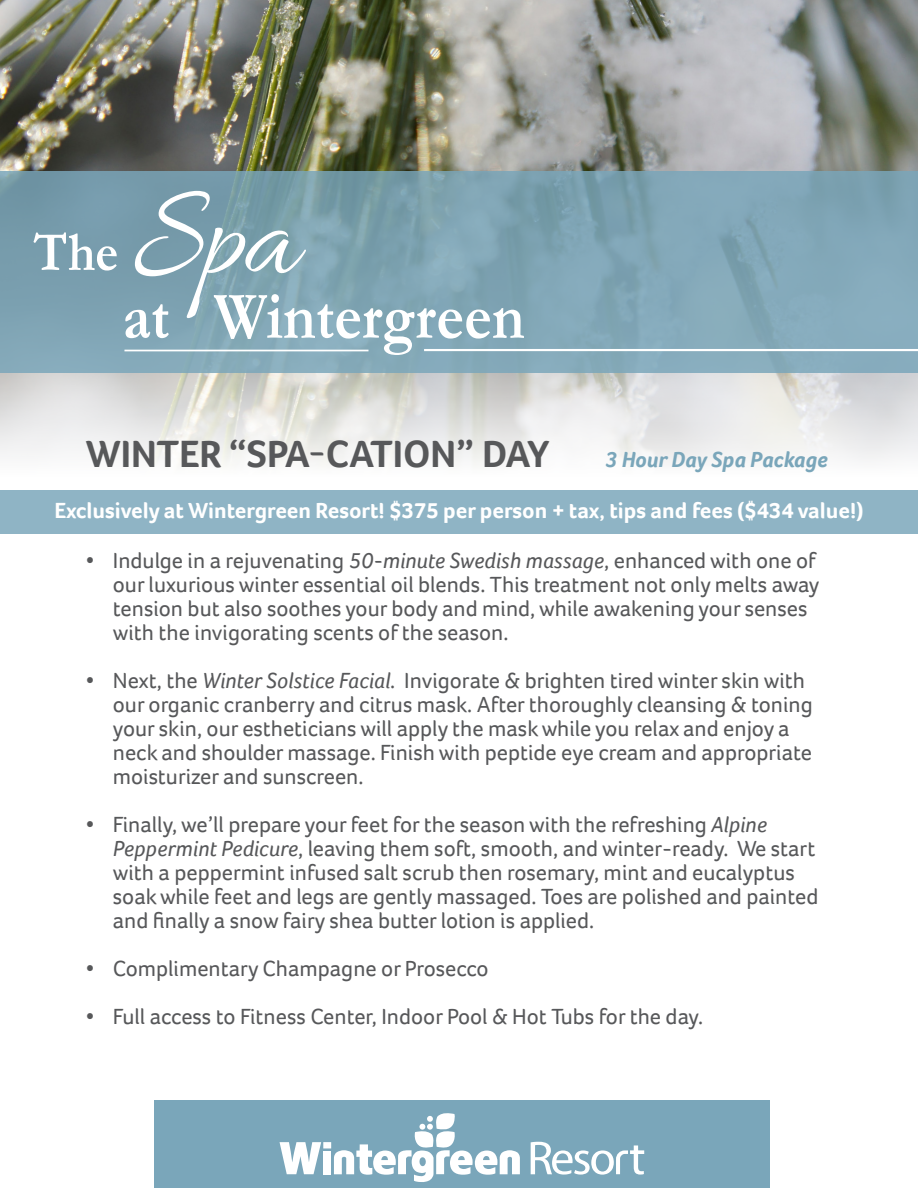
<style>
.page{position:relative;width:918px;height:1188px;background:#fff}
.page>*{position:absolute;margin:0;border:0;box-sizing:border-box;transform-origin:0 0}
.t1{font:700 39px "Foco";color:#57585a}
.t2{font:22.5px/24px "Foco";color:#57585a}
.t3{font:700 22.5px "Foco";color:#fff}
.t4{font:italic 700 22.5px "Foco";letter-spacing:-.005em;color:#7aa6ba}
.s1{font-style:italic}
</style>
<div class="page">
<img style="left:0;top:0;width:918px;height:465px">
<div style="left:0;top:171px;width:918px;height:202px;background:linear-gradient(to bottom,#799eae,#88adbd)"></div>
<svg style="left:33px;top:232px;width:84px;height:39px"></svg>
<svg style="left:125px;top:191px;width:399px;height:164px"></svg>
<hr style="left:124px;top:350px;width:245px;height:1px;background:#fff">
<hr style="left:424px;top:349px;width:494px;height:2px;background:#fff">
<div style="left:154px;top:1101px;width:616px;height:87px;background:#7aa6ba"></div>
<div style="left:323px;top:1151px;width:8px;height:23px;background:#fff"></div>
<svg style="left:280px;top:1142px;width:41px;height:32px"></svg>
<div style="left:323px;top:1142px;width:8px;height:6px;background:#fff"></div>
<svg style="left:334px;top:1113px;width:186px;height:69px"></svg>
<svg style="left:531px;top:1142px;width:113px;height:33px"></svg>
<div style="left:0;top:491px;width:918px;height:43px;background:#8fb4c5"></div>
<p class="t1" style="left:86px;top:428px;width:465px">WINTER “SPA-CATION” DAY</p>
<p class="t4" style="left:605px;top:445px;width:224px">3 Hour Day Spa Package</p>
<p class="t3" style="left:54px;top:495px;width:811px">Exclusively at Wintergreen Resort! $375 per person + tax, tips and fees ($434 value!)</p>
<p class="t2" style="left:113px;top:548px;width:708px;text-indent:-27px">• Indulge in a rejuvenating <span class="s1">50-minute Swedish massage</span>, enhanced with one of our luxurious winter essential oil blends. This treatment not only melts away tension but also soothes your body and mind, while awakening your senses with the invigorating scents of the season.</p>
<p class="t2" style="left:113px;top:668px;width:701px;text-indent:-27px">• Next, the <span class="s1">Winter Solstice Facial</span>. Invigorate &amp; brighten tired winter skin with our organic cranberry and citrus mask. After thoroughly cleansing &amp; toning your skin, our estheticians will apply the mask while you relax and enjoy a neck and shoulder massage. Finish with peptide eye cream and appropriate moisturizer and sunscreen.</p>
<p class="t2" style="left:113px;top:812px;width:707px;text-indent:-27px">• Finally, we’ll prepare your feet for the season with the refreshing <span class="s1">Alpine Peppermint Pedicure</span>, leaving them soft, smooth, and winter-ready. We start with a peppermint infused salt scrub then rosemary, mint and eucalyptus soak while feet and legs are gently massaged. Toes are polished and painted and finally a snow fairy shea butter lotion is applied.</p>
<p class="t2" style="left:86px;top:956px;width:404px">• Complimentary Champagne or Prosecco</p>
<p class="t2" style="left:86px;top:1004px;width:619px">• Full access to Fitness Center, Indoor Pool &amp; Hot Tubs for the day.</p>
</div>
